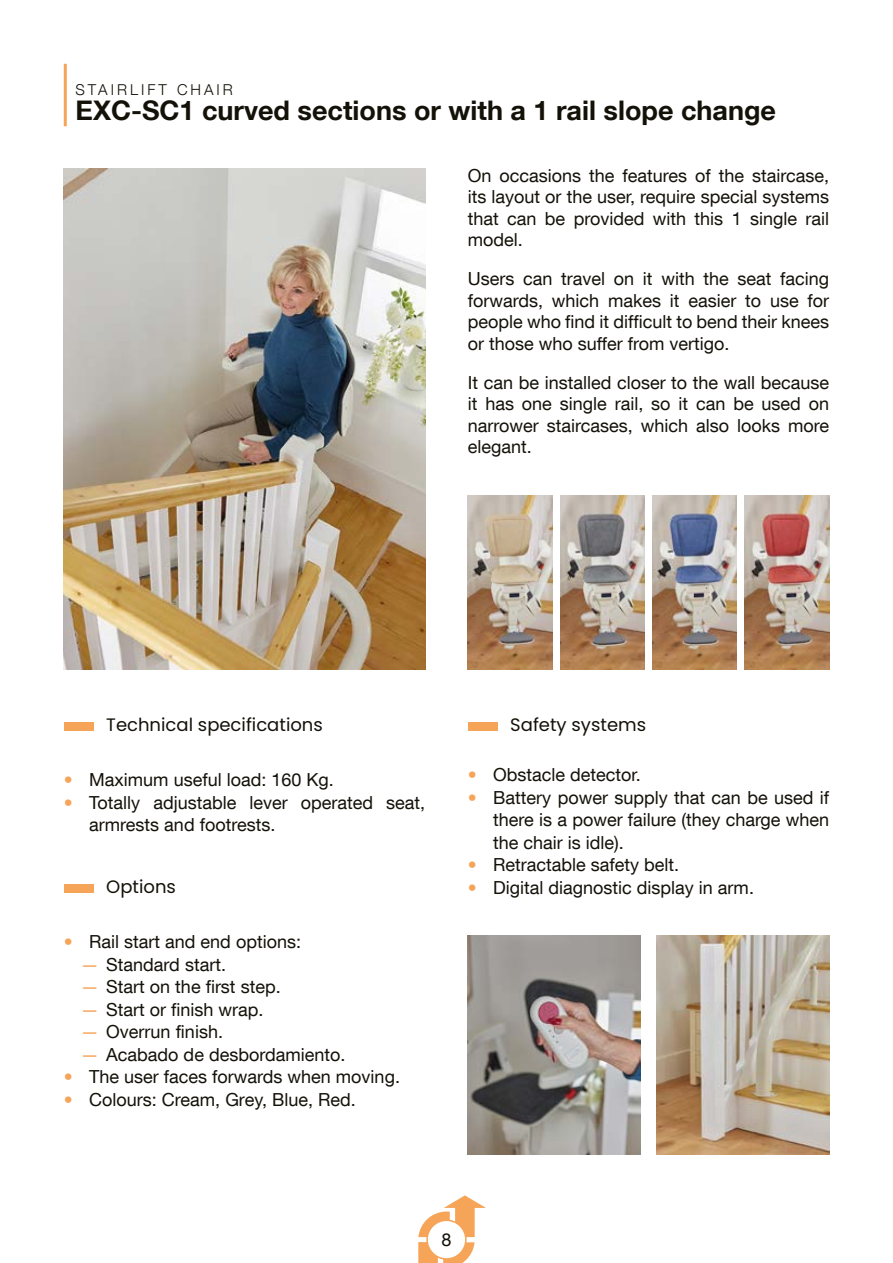
<style>
.page{position:relative;width:893px;height:1263px;background:#fff}
.page>*{position:absolute;margin:0;border:0;box-sizing:border-box;transform-origin:0 0}
.t1{font:700 27px "Helvetica Neue LT Com";color:#131108}
.t2{font:18px/21.6px "Helvetica Neue LT Com";color:#131108;text-align:justify}
.t3{font:18px "Poppins";color:#131108}
.t4{font:300 15px "Helvetica Neue LT Com";letter-spacing:.2em;color:#131108}
.s1{color:#f6a458}
</style>
<div class="page">
<svg style="left:418px;top:1195px;width:68px;height:68px"></svg>
<div style="left:427px;top:1220px;width:39px;height:39px;background:#fff;border-radius:50%"></div>
<div style="left:426px;top:1219px;width:41px;height:41px;border:2px solid #f6a458;border-radius:50%"></div>
<img style="left:560px;top:496px;width:84px;height:173px">
<hr style="left:64px;top:64px;width:3px;height:62px;background:#f6a458">
<div style="left:64px;top:722px;width:30px;height:9px;background:#f6a458"></div>
<div style="left:64px;top:884px;width:30px;height:9px;background:#f6a458"></div>
<div style="left:468px;top:722px;width:29px;height:9px;background:#f6a458"></div>
<img style="left:64px;top:169px;width:361px;height:500px">
<img style="left:468px;top:935px;width:172px;height:219px">
<img style="left:656px;top:935px;width:173px;height:219px">
<img style="left:468px;top:496px;width:84px;height:173px">
<img style="left:652px;top:496px;width:85px;height:173px">
<img style="left:745px;top:496px;width:84px;height:173px">
<p class="t4" style="left:76px;top:80px;width:159px">STAIRLIFT CHAIR</p>
<h1 class="t1" style="left:76px;top:94px;width:702px">EXC-SC1 curved sections or with a 1 rail slope change</h1>
<p class="t2" style="left:468px;top:164px;width:363px">On occasions the features of the staircase, its layout or the user, require special systems that can be provided with this 1 single rail model.</p>
<p class="t2" style="left:468px;top:267px;width:363px">Users can travel on it with the seat facing forwards, which makes it easier to use for people who find it difficult to bend their knees or those who suffer from vertigo.</p>
<p class="t2" style="left:468px;top:371px;width:363px">It can be installed closer to the wall because it has one single rail, so it can be used on narrower staircases, which also looks more elegant.</p>
<p class="t3" style="left:106px;top:714px;width:218px">Technical specifications</p>
<p class="t2" style="left:64px;top:769px;width:271px"><span class="s1">•</span> Maximum useful load: 160 Kg.</p>
<p class="t2" style="left:89px;top:791px;width:337px;line-height:22.5px;text-indent:-26px"><span class="s1">•</span> Totally adjustable lever operated seat, armrests and footrests.</p>
<p class="t3" style="left:106px;top:876px;width:71px">Options</p>
<p class="t2" style="left:64px;top:930px;width:239px"><span class="s1">•</span> Rail start and end options:</p>
<p class="t2" style="left:81px;top:953px;width:147px"><span class="s1">—</span> Standard start.</p>
<p class="t2" style="left:81px;top:975px;width:201px"><span class="s1">—</span> Start on the first step.</p>
<p class="t2" style="left:81px;top:998px;width:184px"><span class="s1">—</span> Start or finish wrap.</p>
<p class="t2" style="left:81px;top:1020px;width:144px"><span class="s1">—</span> Overrun finish.</p>
<p class="t2" style="left:81px;top:1043px;width:266px"><span class="s1">—</span> Acabado de desbordamiento.</p>
<p class="t2" style="left:64px;top:1065px;width:338px"><span class="s1">•</span> The user faces forwards when moving.</p>
<p class="t2" style="left:64px;top:1088px;width:293px"><span class="s1">•</span> Colours: Cream, Grey, Blue, Red.</p>
<p class="t3" style="left:510px;top:714px;width:137px">Safety systems</p>
<p class="t2" style="left:468px;top:764px;width:175px"><span class="s1">•</span> Obstacle detector.</p>
<p class="t2" style="left:493px;top:786px;width:337px;line-height:22.5px;text-indent:-26px"><span class="s1">•</span> Battery power supply that can be used if there is a power failure (they charge when the chair is idle).</p>
<p class="t2" style="left:468px;top:854px;width:213px"><span class="s1">•</span> Retractable safety belt.</p>
<p class="t2" style="left:468px;top:876px;width:288px"><span class="s1">•</span> Digital diagnostic display in arm.</p>
<p class="t2" style="left:441px;top:1228px;width:12px">8</p>
</div>
